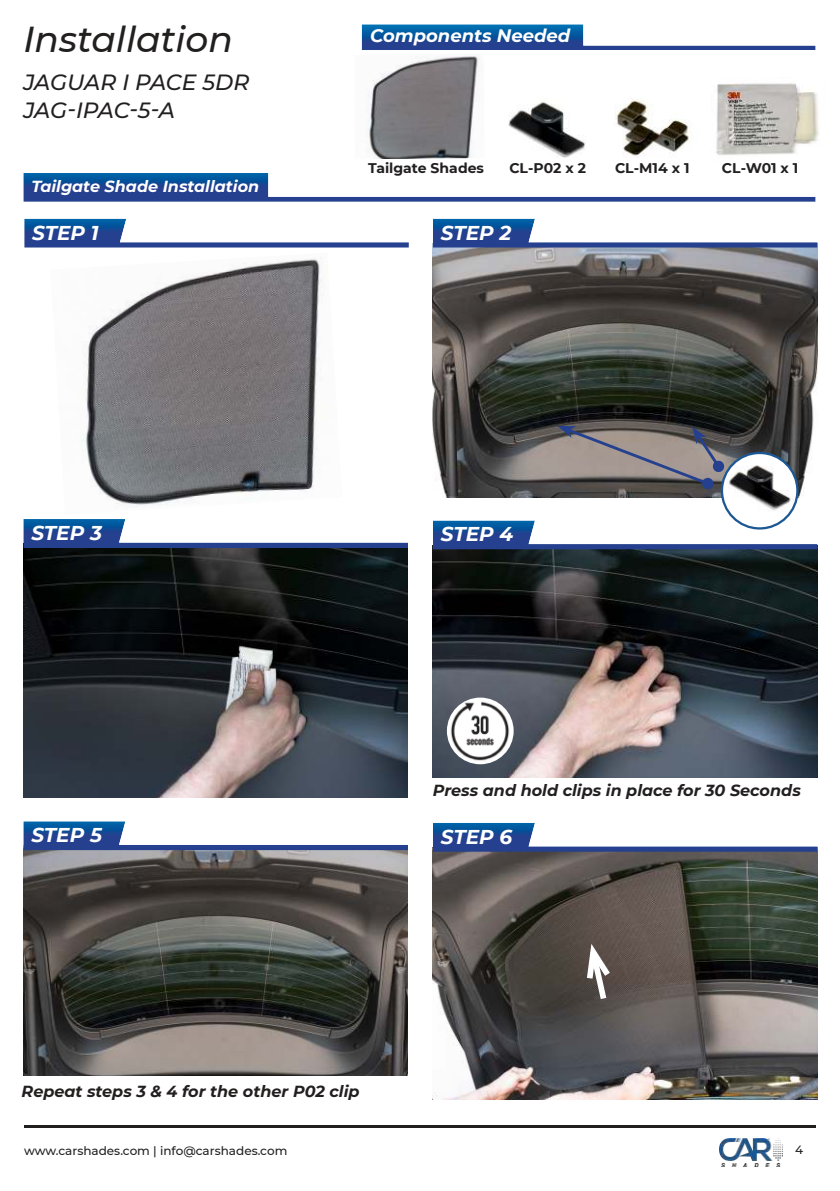
<style>
.page{position:relative;width:840px;height:1191px;background:#fff}
.page>*{position:absolute;margin:0;border:0;box-sizing:border-box;transform-origin:0 0}
.t1{font:italic 500 36px "Montserrat";color:#221f1f}
.t2{font:italic 500 22px/28px "Montserrat";letter-spacing:-.01em;color:#221f1f}
.t3{font:italic 700 20px "Montserrat";color:#fff}
.t4{font:italic 700 18px "Montserrat";color:#fff}
.t5{font:italic 700 16px "Montserrat";color:#221f1f}
.t6{font:italic 700 16px "Montserrat";color:#fff}
.t7{font:700 14px "Montserrat";color:#221f1f}
.t8{font:500 12px "Montserrat";color:#221f1f}
</style>
<div class="page">
<img style="left:366px;top:55px;width:113px;height:104px">
<img style="left:81px;top:259px;width:241px;height:248px">
<img style="left:23px;top:173px;width:792px;height:29px">
<hr style="left:24px;top:1126px;width:791px;height:2px;background:#221f1f">
<img style="left:719px;top:1138px;width:63px;height:28px">
<img style="left:361px;top:24px;width:454px;height:26px">
<img style="left:432px;top:248px;width:385px;height:249px">
<img style="left:23px;top:548px;width:385px;height:249px">
<img style="left:23px;top:850px;width:385px;height:225px">
<img style="left:432px;top:219px;width:385px;height:29px">
<img style="left:23px;top:519px;width:385px;height:29px">
<img style="left:23px;top:821px;width:385px;height:29px">
<img style="left:24px;top:219px;width:384px;height:29px">
<img style="left:432px;top:549px;width:385px;height:228px">
<img style="left:432px;top:852px;width:385px;height:247px">
<img style="left:432px;top:520px;width:385px;height:29px">
<img style="left:432px;top:823px;width:385px;height:29px">
<img style="left:609px;top:98px;width:89px;height:81px">
<img style="left:508px;top:98px;width:77px;height:60px">
<svg style="left:583px;top:935px;width:32px;height:70px"></svg>
<img style="left:716px;top:83px;width:103px;height:72px">
<img style="left:721px;top:453px;width:76px;height:75px;border-radius:38px">
<div style="left:720px;top:452px;width:78px;height:77px;border:2px solid #1b5894;border-radius:50%"></div>
<div style="left:701px;top:478px;width:12px;height:11px;background:#24408e;border-radius:50%"></div>
<svg style="left:557px;top:426px;width:167px;height:61px;background:#7f797a"></svg>
<img style="left:446px;top:697px;width:67px;height:67px;border-radius:33px">
<h1 class="t1" style="left:23px;top:19px;width:211px">Installation</h1>
<h2 class="t2" style="left:23px;top:68px;width:227px">JAGUAR I PACE 5DR<br>JAG-IPAC-5-A</h2>
<p class="t6" style="left:31px;top:179px;width:229px">Tailgate Shade Installation</p>
<p class="t3" style="left:32px;top:224px;width:68px">STEP 1</p>
<p class="t4" style="left:370px;top:28px;width:201px">Components Needed</p>
<p class="t7" style="left:368px;top:162px;width:117px">Tailgate Shades</p>
<p class="t7" style="left:509px;top:162px;width:78px">CL-P02 x 2</p>
<p class="t3" style="left:440px;top:224px;width:72px">STEP 2</p>
<p class="t7" style="left:614px;top:162px;width:76px">CL-M14 x 1</p>
<p class="t7" style="left:721px;top:162px;width:78px">CL-W01 x 1</p>
<p class="t3" style="left:31px;top:524px;width:72px">STEP 3</p>
<p class="t3" style="left:440px;top:525px;width:74px">STEP 4</p>
<p class="t3" style="left:31px;top:826px;width:72px">STEP 5</p>
<p class="t5" style="left:432px;top:783px;width:369px">Press and hold clips in place for 30 Seconds</p>
<p class="t3" style="left:440px;top:828px;width:73px">STEP 6</p>
<p class="t5" style="left:22px;top:1084px;width:339px">Repeat steps 3 &amp; 4 for the other P02 clip</p>
<p class="t8" style="left:24px;top:1145px;width:265px">www.carshades.com | info@carshades.com</p>
<p class="t8" style="left:794px;top:1145px;width:10px">4</p>
</div>
